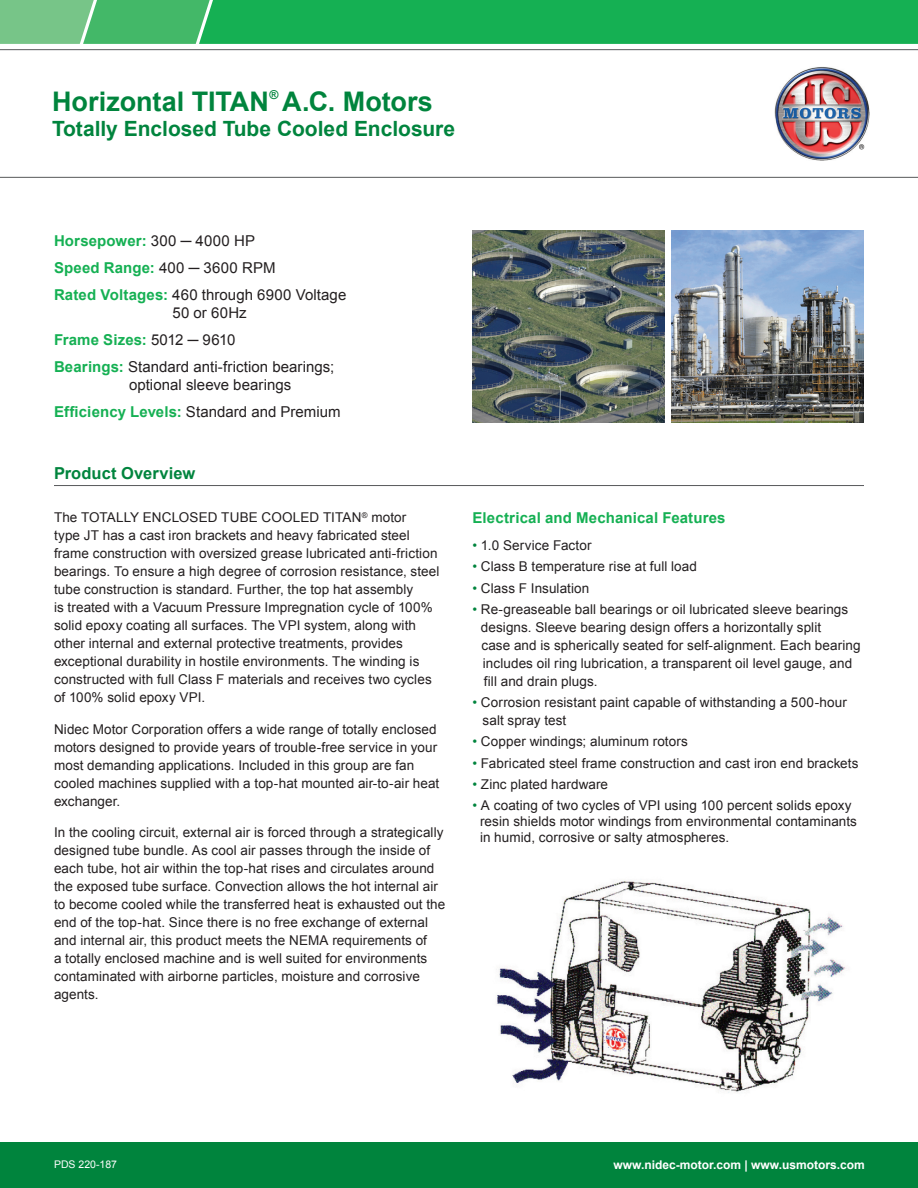
<style>
.page{position:relative;width:918px;height:1188px;background:#fff}
.page>*{position:absolute;margin:0;border:0;box-sizing:border-box;transform-origin:0 0}
.t1{font:700 27px "Arial";color:#00843d}
.Descriptive{font:700 21px "Arial";color:#00843d}
.Head{font:700 16.5px "Arial";letter-spacing:.005em;color:#00843d}
.General_Specs{font:15px "Arial";letter-spacing:.005em;color:#231f20}
.General_Specs-2{font:700 15px "Arial";letter-spacing:.01em;color:#15b053}
.Subhead{font:700 15px "Arial";letter-spacing:.01em;color:#15b053}
.bullet_copy{font:13.5px/18px "Arial";letter-spacing:.005em;color:#231f20}
.t2{font:700 12px "Arial";color:#fff}
.t3{font:10.5px "Arial";color:#fff}
.s1{font-weight:400;color:#231f20}
.s2{color:#231f20}
.s3{font-weight:700;color:#15b053}
.s4{color:#00843d}
</style>
<div class="page">
<hr style="left:54px;top:485px;width:810px;height:1px;background:#57585a">
<hr style="left:0;top:177px;width:918px;height:1px;background:#57585a">
<hr style="left:0;top:49px;width:918px;height:1px;background:#57585a">
<svg style="left:0;top:0;width:918px;height:44px;background:#26b35c"></svg>
<img style="left:775px;top:67px;width:94px;height:94px">
<div style="left:0;top:1142px;width:918px;height:46px;background:#00843d"></div>
<img style="left:497px;top:880px;width:349px;height:213px">
<img style="left:473px;top:230px;width:192px;height:192px">
<img style="left:671px;top:230px;width:193px;height:192px">
<p class="t1" style="left:52px;top:83px;width:382px">Horizontal TITAN<sup>®</sup> A.C. Motors</p>
<p class="Descriptive" style="left:52px;top:115px;width:404px">Totally Enclosed Tube Cooled Enclosure</p>
<p class="General_Specs-2" style="left:54px;top:231px;width:203px">Horsepower: <span class="s1">300</span> <span class="s2">─</span> <span class="s1">4000 HP</span></p>
<p class="General_Specs-2" style="left:54px;top:258px;width:223px">Speed Range: <span class="s1">400</span> <span class="s2">─</span> <span class="s1">3600 RPM</span></p>
<p class="General_Specs" style="left:54px;top:285px;width:294px"><span class="s3">Rated Voltages:</span> 460 through 6900 Voltage</p>
<p class="General_Specs" style="left:172px;top:303px;width:76px">50 or 60Hz</p>
<p class="General_Specs-2" style="left:54px;top:330px;width:183px">Frame Sizes: <span class="s1">5012 ─ 9610</span></p>
<p class="General_Specs" style="left:54px;top:357px;width:282px"><span class="s3">Bearings:</span> Standard anti-friction bearings;</p>
<p class="General_Specs" style="left:129px;top:375px;width:164px">optional sleeve bearings</p>
<p class="General_Specs" style="left:54px;top:402px;width:288px"><span class="s3">Efficiency Levels:</span> Standard and Premium</p>
<p class="Head" style="left:54px;top:462px;width:143px">Product Overview</p>
<p class="bullet_copy" style="left:54px;top:508px;width:387px">The TOTALLY ENCLOSED TUBE COOLED TITAN<sup>®</sup> motor<br>type JT has a cast iron brackets and heavy fabricated steel frame construction with oversized grease lubricated anti-friction bearings. To ensure a high degree of corrosion resistance, steel tube construction is standard. Further, the top hat assembly<br>is treated with a Vacuum Pressure Impregnation cycle of 100% solid epoxy coating all surfaces. The VPI system, along with other internal and external protective treatments, provides exceptional durability in hostile environments. The winding is constructed with full Class F materials and receives two cycles of 100% solid epoxy VPI.</p>
<p class="bullet_copy" style="left:54px;top:720px;width:387px">Nidec Motor Corporation offers a wide range of totally enclosed motors designed to provide years of trouble-free service in your most demanding applications. Included in this group are fan cooled machines supplied with a top-hat mounted air-to-air heat exchanger.</p>
<p class="bullet_copy" style="left:54px;top:823px;width:393px">In the cooling circuit, external air is forced through a strategically designed tube bundle. As cool air passes through the inside of each tube, hot air within the top-hat rises and circulates around the exposed tube surface. Convection allows the hot internal air to become cooled while the transferred heat is exhausted out the end of the top-hat. Since there is no free exchange of external and internal air, this product meets the NEMA requirements of<br>a totally enclosed machine and is well suited for environments contaminated with airborne particles, moisture and corrosive agents.</p>
<p class="Subhead" style="left:472px;top:508px;width:255px">Electrical and Mechanical Features</p>
<p class="bullet_copy" style="left:472px;top:537px;width:121px"><span class="s4">•</span> 1.0 Service Factor</p>
<p class="bullet_copy" style="left:472px;top:558px;width:226px"><span class="s4">•</span> Class B temperature rise at full load</p>
<p class="bullet_copy" style="left:472px;top:579px;width:118px"><span class="s4">•</span> Class F Insulation</p>
<p class="bullet_copy" style="left:481px;top:600px;width:381px;text-indent:-8px"><span class="s4">•</span> Re-greaseable ball bearings or oil lubricated sleeve bearings designs. Sleeve bearing design offers a horizontally split<br>case and is spherically seated for self-alignment. Each bearing includes oil ring lubrication, a transparent oil level gauge, and fill and drain plugs.</p>
<p class="bullet_copy" style="left:483px;top:694px;width:366px;text-indent:-10px"><span class="s4">•</span> Corrosion resistant paint capable of withstanding a 500-hour salt spray test</p>
<p class="bullet_copy" style="left:472px;top:733px;width:217px"><span class="s4">•</span> Copper windings; aluminum rotors</p>
<p class="bullet_copy" style="left:472px;top:754px;width:387px"><span class="s4">•</span> Fabricated steel frame construction and cast iron end brackets</p>
<p class="bullet_copy" style="left:472px;top:775px;width:137px"><span class="s4">•</span> Zinc plated hardware</p>
<p class="bullet_copy" style="left:472px;top:796px;width:381px"><span class="s4">•</span> A coating of two cycles of VPI using 100 percent solids epoxy</p>
<p class="bullet_copy" style="left:480px;top:813px;width:379px">resin shields motor windings from environmental contaminants</p>
<p class="bullet_copy" style="left:480px;top:829px;width:251px">in humid, corrosive or salty atmospheres.</p>
<p class="t3" style="left:54px;top:1158px;width:65px">PDS 220-187</p>
<p class="t2" style="left:614px;top:1157px;width:253px">www.nidec-motor.com | www.usmotors.com</p>
</div>
